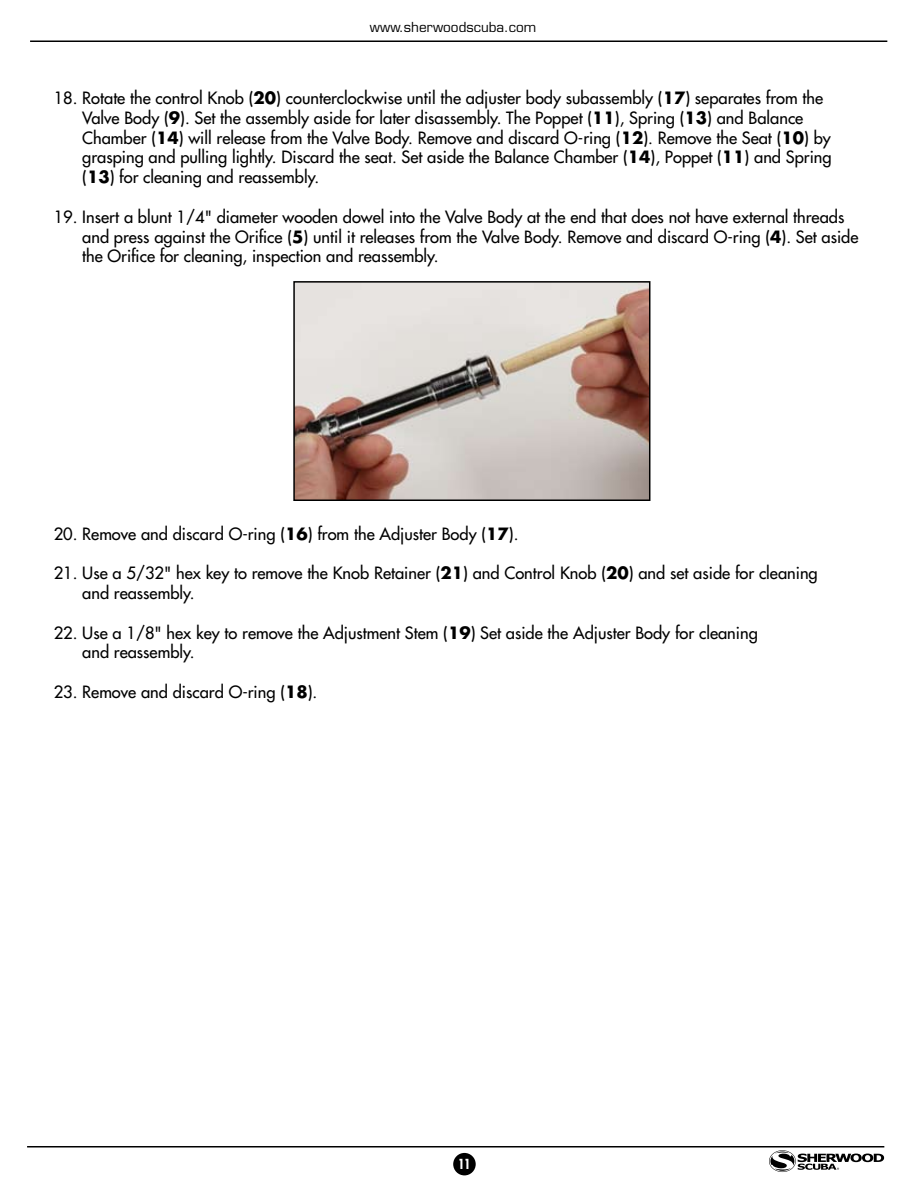
<style>
.page{position:relative;width:918px;height:1188px;background:#fff}
.page>*{position:absolute;margin:0;border:0;box-sizing:border-box;transform-origin:0 0}
.t1{font:16.5px/19.8px "Futura";color:#000}
.t2{font:13.5px "Eurostile";color:#000}
.t3{font:700 condensed 13.5px "Futura";color:#fff}
.s1{font-weight:700}
</style>
<div class="page">
<div style="left:453px;top:1153px;width:23px;height:22px;background:#000;border-radius:50%"></div>
<hr style="left:30px;top:40px;width:857px;height:2px;background:#000">
<hr style="left:27px;top:1146px;width:857px;height:2px;background:#000">
<svg style="left:770px;top:1150px;width:114px;height:22px"></svg>
<img style="left:296px;top:284px;width:351px;height:214px">
<div style="left:293px;top:281px;width:357px;height:220px;border:2px solid #000"></div>
<p class="t2" style="left:370px;top:19px;width:168px">www.sherwoodscuba.com</p>
<p class="t1" style="left:82px;top:88px;width:751px;text-indent:-28px">18. Rotate the control Knob (<span class="s1">20</span>) counterclockwise until the adjuster body subassembly (<span class="s1">17</span>) separates from the Valve Body (<span class="s1">9</span>). Set the assembly aside for later disassembly. The Poppet (<span class="s1">11</span>), Spring (<span class="s1">13</span>) and Balance Chamber (<span class="s1">14</span>) will release from the Valve Body. Remove and discard O-ring (<span class="s1">12</span>). Remove the Seat (<span class="s1">10</span>) by grasping and pulling lightly. Discard the seat. Set aside the Balance Chamber (<span class="s1">14</span>), Poppet (<span class="s1">11</span>) and Spring (<span class="s1">13</span>) for cleaning and reassembly.</p>
<p class="t1" style="left:82px;top:207px;width:778px;text-indent:-28px">19. Insert a blunt 1/4" diameter wooden dowel into the Valve Body at the end that does not have external threads and press against the Orifice (<span class="s1">5</span>) until it releases from the Valve Body. Remove and discard O-ring (<span class="s1">4</span>). Set aside the Orifice for cleaning, inspection and reassembly.</p>
<p class="t1" style="left:54px;top:524px;width:466px">20. Remove and discard O-ring (<span class="s1">16</span>) from the Adjuster Body (<span class="s1">17</span>).</p>
<p class="t1" style="left:82px;top:563px;width:737px;text-indent:-28px">21. Use a 5/32" hex key to remove the Knob Retainer (<span class="s1">21</span>) and Control Knob (<span class="s1">20</span>) and set aside for cleaning and reassembly.</p>
<p class="t1" style="left:82px;top:623px;width:677px;text-indent:-28px">22. Use a 1/8" hex key to remove the Adjustment Stem (<span class="s1">19</span>) Set aside the Adjuster Body for cleaning and reassembly.</p>
<p class="t1" style="left:54px;top:682px;width:265px">23. Remove and discard O-ring (<span class="s1">18</span>).</p>
<p class="t3" style="left:458px;top:1155px;width:14px">11</p>
</div>
